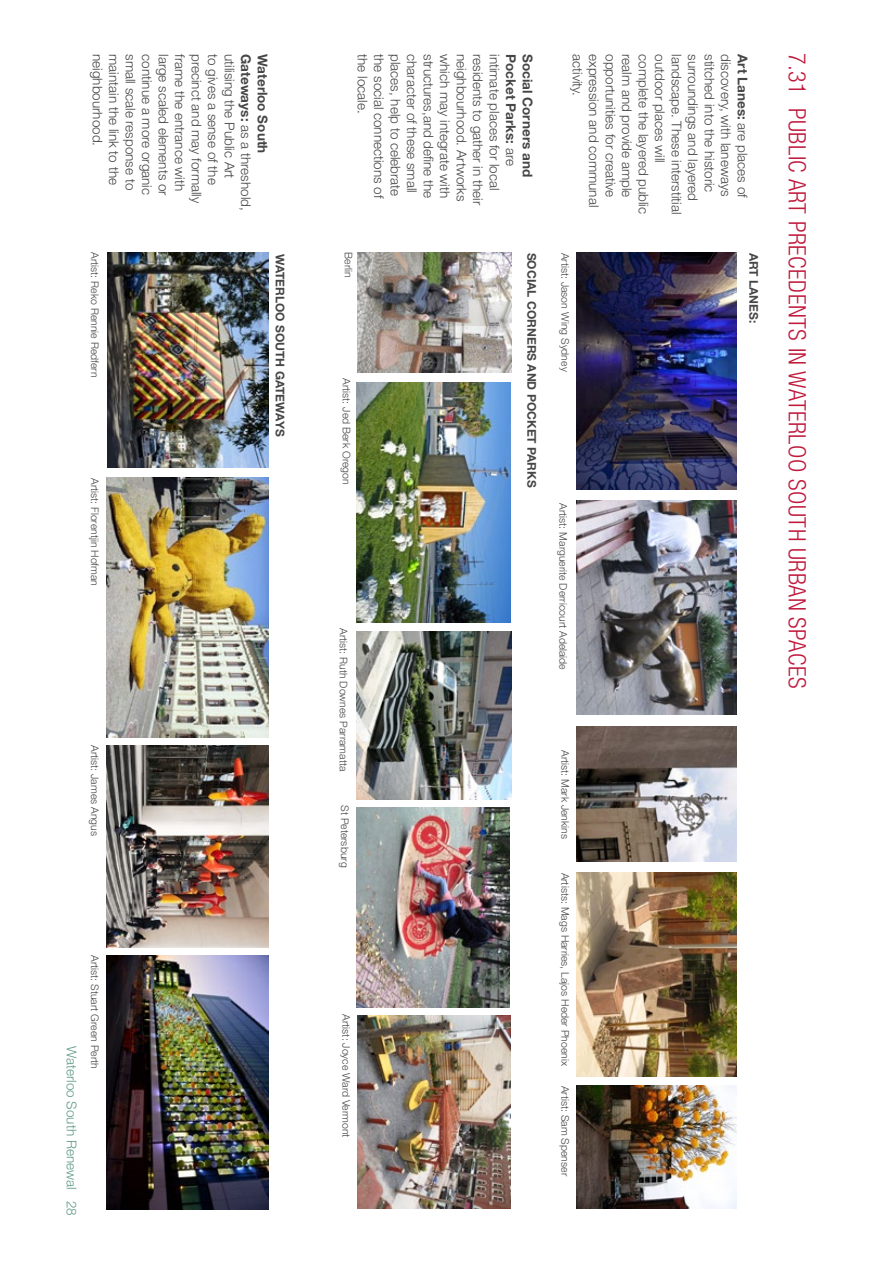
<style>
.page{position:relative;width:893px;height:1263px;background:#fff}
.page>*{position:absolute;margin:0;border:0;box-sizing:border-box;transform-origin:0 0}
.t1{font:300 condensed 24px "Helvetica Neue";letter-spacing:.02em;color:#c0193c}
.t2{font:300 13.5px "Helvetica Neue";color:#464547}
.t3{font:700 13.5px "Helvetica Neue";color:#464547}
.t4{font:300 13.5px "Helvetica Neue";color:#629c86}
.t5{font:700 12px "Helvetica Neue";color:#464547}
.t6{font:300 10.5px "Helvetica Neue";color:#464547}
.s1{font-weight:700}
.s2{font-weight:300}
</style>
<div class="page">
<img style="left:358px;top:253px;width:153px;height:120px">
<img style="left:358px;top:1015px;width:152px;height:194px">
<img style="left:577px;top:1085px;width:160px;height:124px">
<img style="left:577px;top:726px;width:160px;height:135px">
<img style="left:576px;top:500px;width:161px;height:215px">
<img style="left:356px;top:631px;width:156px;height:168px">
<img style="left:577px;top:872px;width:160px;height:204px">
<img style="left:357px;top:383px;width:154px;height:239px">
<img style="left:357px;top:807px;width:153px;height:200px">
<img style="left:576px;top:253px;width:161px;height:236px">
<img style="left:107px;top:478px;width:161px;height:260px">
<img style="left:107px;top:955px;width:161px;height:254px">
<img style="left:107px;top:253px;width:161px;height:215px">
<img style="left:106px;top:745px;width:162px;height:202px">
<p class="t2" style="left:751px;top:54px;width:145px;rotate:90deg"><span class="s1">Art Lanes:</span> are places of</p>
<p class="t3" style="left:271px;top:54px;width:101px;rotate:90deg">Waterloo South</p>
<p class="t2" style="left:371px;top:54px;width:61px;rotate:90deg">the locale.</p>
<p class="t2" style="left:387px;top:54px;width:146px;rotate:90deg">the social connections of</p>
<p class="t2" style="left:404px;top:54px;width:144px;rotate:90deg">places, help to celebrate</p>
<p class="t2" style="left:420px;top:54px;width:140px;rotate:90deg">character of these small</p>
<p class="t2" style="left:437px;top:54px;width:146px;rotate:90deg">structures,and define the</p>
<p class="t2" style="left:453px;top:54px;width:146px;rotate:90deg">which may integrate with</p>
<p class="t2" style="left:470px;top:54px;width:149px;rotate:90deg">neighbourhood. Artworks</p>
<p class="t2" style="left:486px;top:54px;width:152px;rotate:90deg">residents to gather in their</p>
<p class="t2" style="left:503px;top:54px;width:138px;rotate:90deg">intimate places for local</p>
<p class="t2" style="left:106px;top:54px;width:94px;rotate:90deg">neighbourhood.</p>
<p class="t2" style="left:122px;top:54px;width:132px;rotate:90deg">maintain the link to the</p>
<p class="t2" style="left:139px;top:54px;width:138px;rotate:90deg">small scale response to</p>
<p class="t2" style="left:155px;top:54px;width:142px;rotate:90deg">continue a more organic</p>
<p class="t2" style="left:172px;top:54px;width:143px;rotate:90deg">large scaled elements or</p>
<p class="t2" style="left:188px;top:54px;width:139px;rotate:90deg">frame the entrance with</p>
<p class="t2" style="left:205px;top:54px;width:151px;rotate:90deg">precinct and may formally</p>
<p class="t2" style="left:221px;top:54px;width:132px;rotate:90deg">to gives a sense of the</p>
<p class="t2" style="left:238px;top:54px;width:126px;rotate:90deg">utilising the Public Art</p>
<p class="t3" style="left:536px;top:54px;width:124px;rotate:90deg">Social Corners and</p>
<p class="t2" style="left:586px;top:54px;width:44px;rotate:90deg">activity.</p>
<p class="t2" style="left:602px;top:54px;width:155px;rotate:90deg">expression and communal</p>
<p class="t2" style="left:619px;top:54px;width:145px;rotate:90deg">opportunities for creative</p>
<p class="t2" style="left:635px;top:54px;width:145px;rotate:90deg">realm and provide ample</p>
<p class="t2" style="left:652px;top:54px;width:161px;rotate:90deg">complete the layered public</p>
<p class="t2" style="left:668px;top:54px;width:110px;rotate:90deg">outdoor places will</p>
<p class="t2" style="left:685px;top:54px;width:162px;rotate:90deg">landscape. These interstitial</p>
<p class="t2" style="left:701px;top:54px;width:148px;rotate:90deg">surroundings and layered</p>
<p class="t2" style="left:718px;top:54px;width:140px;rotate:90deg">stitched into the historic</p>
<p class="t2" style="left:734px;top:54px;width:144px;rotate:90deg">discovery, with laneways</p>
<p class="t2" style="left:254px;top:54px;width:158px;rotate:90deg"><span class="s1">Gateways:</span> as a threshold,</p>
<p class="t3" style="left:519px;top:54px;width:113px;rotate:90deg">Pocket Parks: <span class="s2">are</span></p>
<p class="t4" style="left:80px;top:1046px;width:171px;rotate:90deg">Waterloo South Renewal 28</p>
<p class="t6" style="left:101px;top:252px;width:127px;rotate:90deg">Artist: Reko Rennie Redfern</p>
<p class="t6" style="left:572px;top:253px;width:120px;rotate:90deg">Artist: Jason Wing Sydney</p>
<p class="t6" style="left:355px;top:252px;width:27px;rotate:90deg">Berlin</p>
<p class="t5" style="left:539px;top:253px;width:236px;rotate:90deg">SOCIAL CORNERS AND POCKET PARKS</p>
<p class="t5" style="left:288px;top:254px;width:184px;rotate:90deg">WATERLOO SOUTH GATEWAYS</p>
<p class="t6" style="left:353px;top:378px;width:108px;rotate:90deg">Artist: Jed Berk Oregon</p>
<p class="t6" style="left:101px;top:478px;width:109px;rotate:90deg">Artist: Florentjin Hofman</p>
<p class="t6" style="left:570px;top:503px;width:168px;rotate:90deg">Artist: Marguerite Derricourt Adelaide</p>
<p class="t6" style="left:350px;top:628px;width:145px;rotate:90deg">Artist: Ruth Downes Parramatta</p>
<p class="t6" style="left:101px;top:745px;width:92px;rotate:90deg">Artist: James Angus</p>
<p class="t6" style="left:572px;top:750px;width:90px;rotate:90deg">Artist: Mark Jenkins</p>
<p class="t6" style="left:351px;top:805px;width:64px;rotate:90deg">St Petersburg</p>
<p class="t6" style="left:101px;top:955px;width:115px;rotate:90deg">Artist: Stuart Green Perth</p>
<p class="t6" style="left:353px;top:1014px;width:125px;rotate:90deg">Artist: Joyce Ward Vermont</p>
<p class="t6" style="left:572px;top:872px;width:195px;rotate:90deg">Artists: Mags Harries, Lajos Heder Phoenix</p>
<p class="t6" style="left:572px;top:1085px;width:92px;rotate:90deg">Artist: Sam Spenser</p>
<p class="t5" style="left:761px;top:253px;width:72px;rotate:90deg">ART LANES:</p>
<h1 class="t1" style="left:811px;top:53px;width:637px;rotate:90deg">7.31 public art precedents in waterloo SOUTH URBAN SPACES</h1>
</div>
